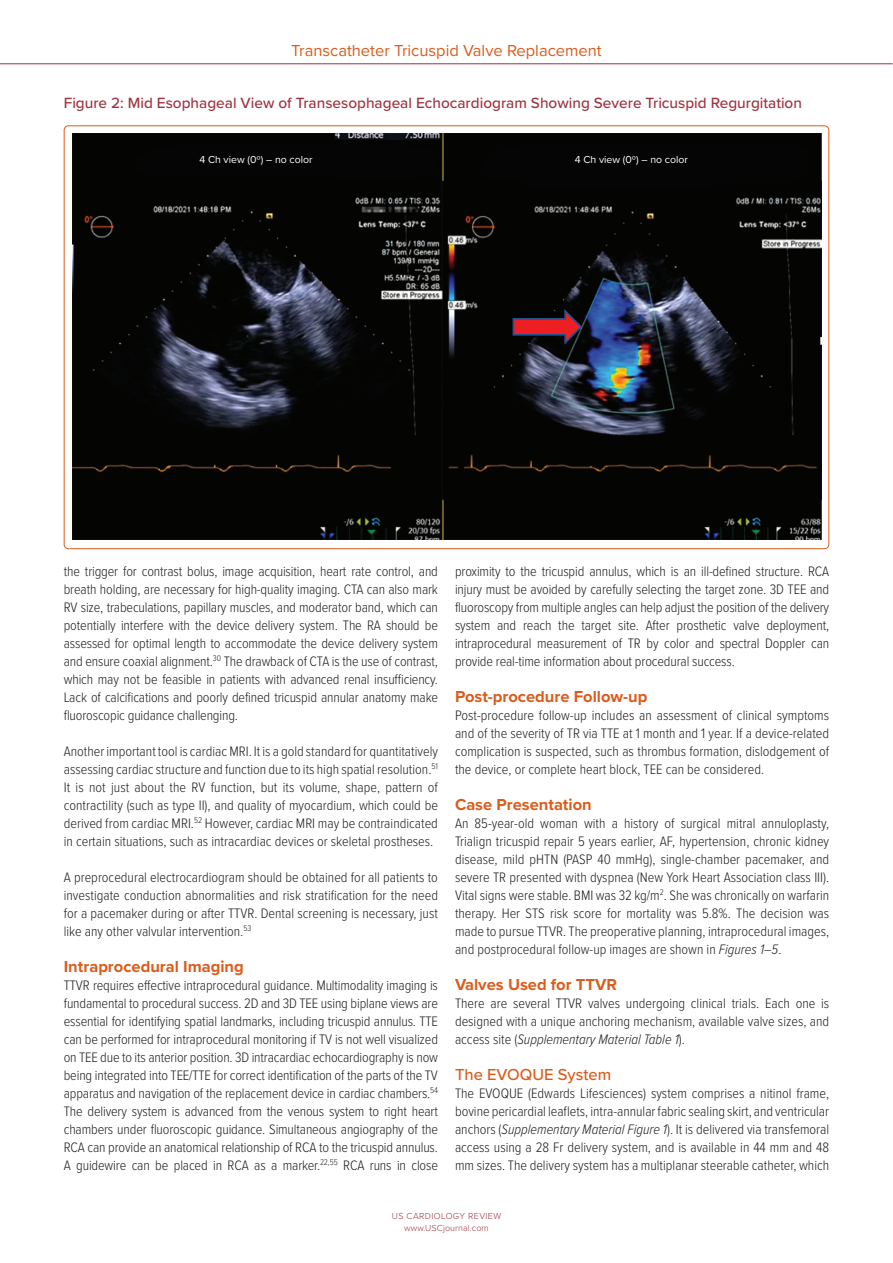
<style>
.page{position:relative;width:893px;height:1263px;background:#fff}
.page>*{position:absolute;margin:0;border:0;box-sizing:border-box;transform-origin:0 0}
._09a_HEADING_A{font:700 16.5px "Proxima Nova";color:#db5c1c}
.t1{font:16.5px "Proxima Nova";color:#db5c1c}
._09b_HEADING_B{font:500 16.5px "Proxima Nova";color:#db5c1c}
._11_FIG-TABLE_HEADIN{font:500 15.3px "Proxima Nova";color:#9f333f}
._10_BODY_TEXT{font:300 14.25px/18px "Proxima Nova Cond";color:#231f20;text-align:justify}
.t2{font:10.5px "Proxima Nova";color:#fff}
.t3{font:300 9px/12.8px "Proxima Nova";letter-spacing:.025em;color:#9f333f;text-align:center}
.s1{font-style:italic}
</style>
<div class="page">
<hr style="left:0;top:64px;width:892px;height:1px;background:#9f333f">
<img style="left:73px;top:133px;width:748px;height:407px">
<p class="t1" style="left:291px;top:38px;width:312px">Transcatheter Tricuspid Valve Replacement</p>
<p class="_11_FIG-TABLE_HEADIN" style="left:64px;top:91px;width:740px">Figure 2: Mid Esophageal View of Transesophageal Echocardiogram Showing Severe Tricuspid Regurgitation</p>
<p class="t2" style="left:199px;top:152px;width:115px">4 Ch view (0º) – no color</p>
<p class="t2" style="left:575px;top:152px;width:115px">4 Ch view (0º) – no color</p>
<p class="_10_BODY_TEXT" style="left:64px;top:562px;width:376px">the trigger for contrast bolus, image acquisition, heart rate control, and breath holding, are necessary for high-quality imaging. CTA can also mark RV size, trabeculations, papillary muscles, and moderator band, which can potentially interfere with the device delivery system. The RA should be assessed for optimal length to accommodate the device delivery system and ensure coaxial alignment.<sup>30</sup> The drawback of CTA is the use of contrast, which may not be feasible in patients with advanced renal insufficiency.<br>Lack of calcifications and poorly defined tricuspid annular anatomy make fluoroscopic guidance challenging.</p>
<p class="_10_BODY_TEXT" style="left:64px;top:742px;width:376px">Another important tool is cardiac MRI. It is a gold standard for quantitatively assessing cardiac structure and function due to its high spatial resolution.<sup>51<br></sup>It is not just about the RV function, but its volume, shape, pattern of contractility (such as type II), and quality of myocardium, which could be derived from cardiac MRI.<sup>52</sup> However, cardiac MRI may be contraindicated in certain situations, such as intracardiac devices or skeletal prostheses.</p>
<p class="_10_BODY_TEXT" style="left:64px;top:868px;width:376px">A preprocedural electrocardiogram should be obtained for all patients to investigate conduction abnormalities and risk stratification for the need for a pacemaker during or after TTVR. Dental screening is necessary, just like any other valvular intervention.<sup>53</sup></p>
<p class="_09a_HEADING_A" style="left:64px;top:954px;width:182px">Intraprocedural Imaging</p>
<p class="_10_BODY_TEXT" style="left:64px;top:976px;width:376px">TTVR requires effective intraprocedural guidance. Multimodality imaging is fundamental to procedural success. 2D and 3D TEE using biplane views are essential for identifying spatial landmarks, including tricuspid annulus. TTE can be performed for intraprocedural monitoring if TV is not well visualized on TEE due to its anterior position. 3D intracardiac echocardiography is now being integrated into TEE/TTE for correct identification of the parts of the TV apparatus and navigation of the replacement device in cardiac chambers.<sup>54<br></sup>The delivery system is advanced from the venous system to right heart chambers under fluoroscopic guidance. Simultaneous angiography of the RCA can provide an anatomical relationship of RCA to the tricuspid annulus.<br>A guidewire can be placed in RCA as a marker.<sup>22,55</sup> RCA runs in close</p>
<p class="_10_BODY_TEXT" style="left:455px;top:562px;width:376px">proximity to the tricuspid annulus, which is an ill-defined structure. RCA injury must be avoided by carefully selecting the target zone. 3D TEE and fluoroscopy from multiple angles can help adjust the position of the delivery system and reach the target site. After prosthetic valve deployment, intraprocedural measurement of TR by color and spectral Doppler can provide real-time information about procedural success.</p>
<p class="_09a_HEADING_A" style="left:455px;top:684px;width:194px">Post-procedure Follow-up</p>
<p class="_10_BODY_TEXT" style="left:455px;top:706px;width:376px">Post-procedure follow-up includes an assessment of clinical symptoms and of the severity of TR via TTE at 1 month and 1 year. If a device-related complication is suspected, such as thrombus formation, dislodgement of the device, or complete heart block, TEE can be considered.</p>
<p class="_09a_HEADING_A" style="left:455px;top:792px;width:138px">Case Presentation</p>
<p class="_10_BODY_TEXT" style="left:455px;top:814px;width:376px">An 85-year-old woman with a history of surgical mitral annuloplasty, Trialign tricuspid repair 5 years earlier, AF, hypertension, chronic kidney disease, mild pHTN (PASP 40 mmHg), single-chamber pacemaker, and severe TR presented with dyspnea (New York Heart Association class III).<br>Vital signs were stable. BMI was 32 kg/m<sup>2</sup>. She was chronically on warfarin therapy. Her STS risk score for mortality was 5.8%. The decision was made to pursue TTVR. The preoperative planning, intraprocedural images, and postprocedural follow-up images are shown in <span class="s1">Figures 1–5</span>.</p>
<p class="_09a_HEADING_A" style="left:455px;top:972px;width:164px">Valves Used for TTVR</p>
<p class="_10_BODY_TEXT" style="left:455px;top:994px;width:376px">There are several TTVR valves undergoing clinical trials. Each one is designed with a unique anchoring mechanism, available valve sizes, and access site (<span class="s1">Supplementary Material Table 1</span>).</p>
<p class="_09b_HEADING_B" style="left:455px;top:1062px;width:158px">The EVOQUE System</p>
<p class="_10_BODY_TEXT" style="left:455px;top:1084px;width:376px">The EVOQUE (Edwards Lifesciences) system comprises a nitinol frame, bovine pericardial leaflets, intra-annular fabric sealing skirt, and ventricular anchors (<span class="s1">Supplementary Material Figure 1</span>). It is delivered via transfemoral access using a 28 Fr delivery system, and is available in 44 mm and 48 mm sizes. The delivery system has a multiplanar steerable catheter, which</p>
<p class="t3" style="left:392px;top:1209px;width:111px">US CARDIOLOGY REVIEW www.USCjournal.com</p>
</div>
